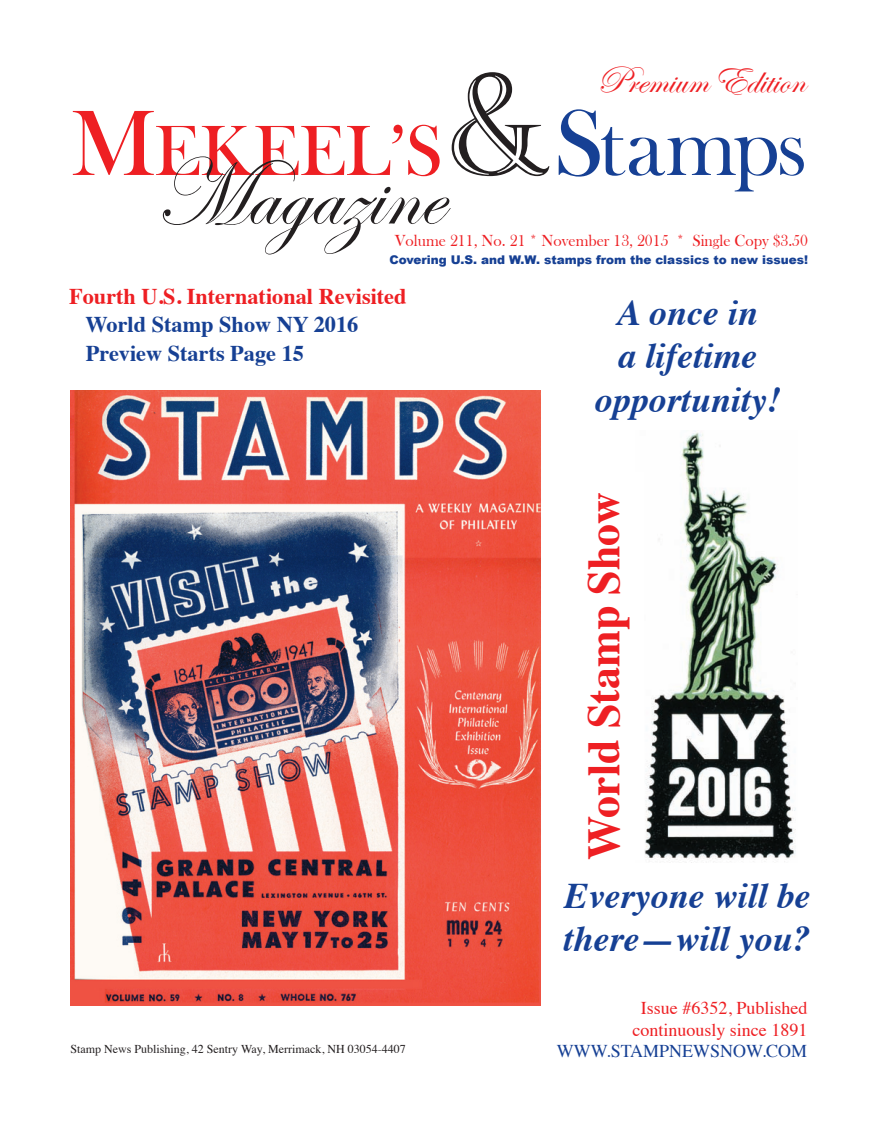
<style>
.page{position:relative;width:878px;height:1148px;background:#fff}
.page>*{position:absolute;margin:0;border:0;box-sizing:border-box;transform-origin:0 0}
.t1{font:96px "Edwardian Script ITC";color:#231f20}
.t2{font:73.5px "Bask Old Face";color:#ee1f23}
.t3{font:700 46.2px "Times";color:#ee1f23;scale:.95 1}
.t4{font:39px "Edwardian Script ITC";color:#ee1f23}
.t5{font:italic 700 36px/43.2px "Times";color:#164094;text-align:center}
.t6{font:700 22.5px/28.5px "Times";color:#164094}
.t7{font:700 22.5px "Times";color:#ee1f23}
.t8{font:18px/21.6px "Times";color:#ee1f23;text-align:center}
.t9{font:18px "Times";color:#164094}
.t10{font:16.5px "Bask Old Face";color:#ee1f23}
.t11{font:12px "Times";color:#231f20}
.t12{font:900 12px "Arial";color:#164094}
.s1{font-size:96px}
.s2{font-family:"Castellar MT Std";font-size:142.5px;color:#231f20}
.s3{font-size:96px;color:#164094}
.s4{font-size:88.5px;color:#164094}
</style>
<div class="page">
<img style="left:644px;top:431px;width:152px;height:431px">
<img style="left:70px;top:390px;width:470px;height:616px">
<p class="t4" style="left:596px;top:59px;width:210px">PremiumEdition</p>
<h2 class="t2" style="left:71px;top:110px;width:738px"><span class="s1">M</span>EKEEL’S<span class="s2">&amp;</span><span class="s3">S</span><span class="s4">tamps</span></h2>
<h1 class="t1" style="left:155px;top:141px;width:289px">Magazine</h1>
<p class="t10" style="left:395px;top:231px;width:415px">Volume 211, No. 21 * November 13, 2015 * Single Copy $3.50</p>
<p class="t12" style="left:389px;top:251px;width:420px">Covering U.S. and W.W. stamps from the classics to new issues!</p>
<p class="t7" style="left:69px;top:274px;width:339px">Fourth U.S. International Revisited</p>
<p class="t6" style="left:85px;top:308px;width:274px">World Stamp Show NY 2016<br>Preview Starts Page 15</p>
<p class="t5" style="left:594px;top:288px;width:188px">A once in<br>a lifetime opportunity!</p>
<p class="t3" style="left:559px;top:859px;width:388px;rotate:-90deg">World Stamp Show</p>
<p class="t11" style="left:71px;top:1038px;width:337px">Stamp News Publishing, 42 Sentry Way, Merrimack, NH 03054-4407</p>
<p class="t5" style="left:563px;top:871px;width:249px;text-align:left">Everyone will be there—will you?</p>
<p class="t8" style="left:632px;top:995px;width:176px">Issue #6352, Published continuously since 1891</p>
<p class="t9" style="left:557px;top:1034px;width:252px">WWW.STAMPNEWSNOW.COM</p>
</div>
